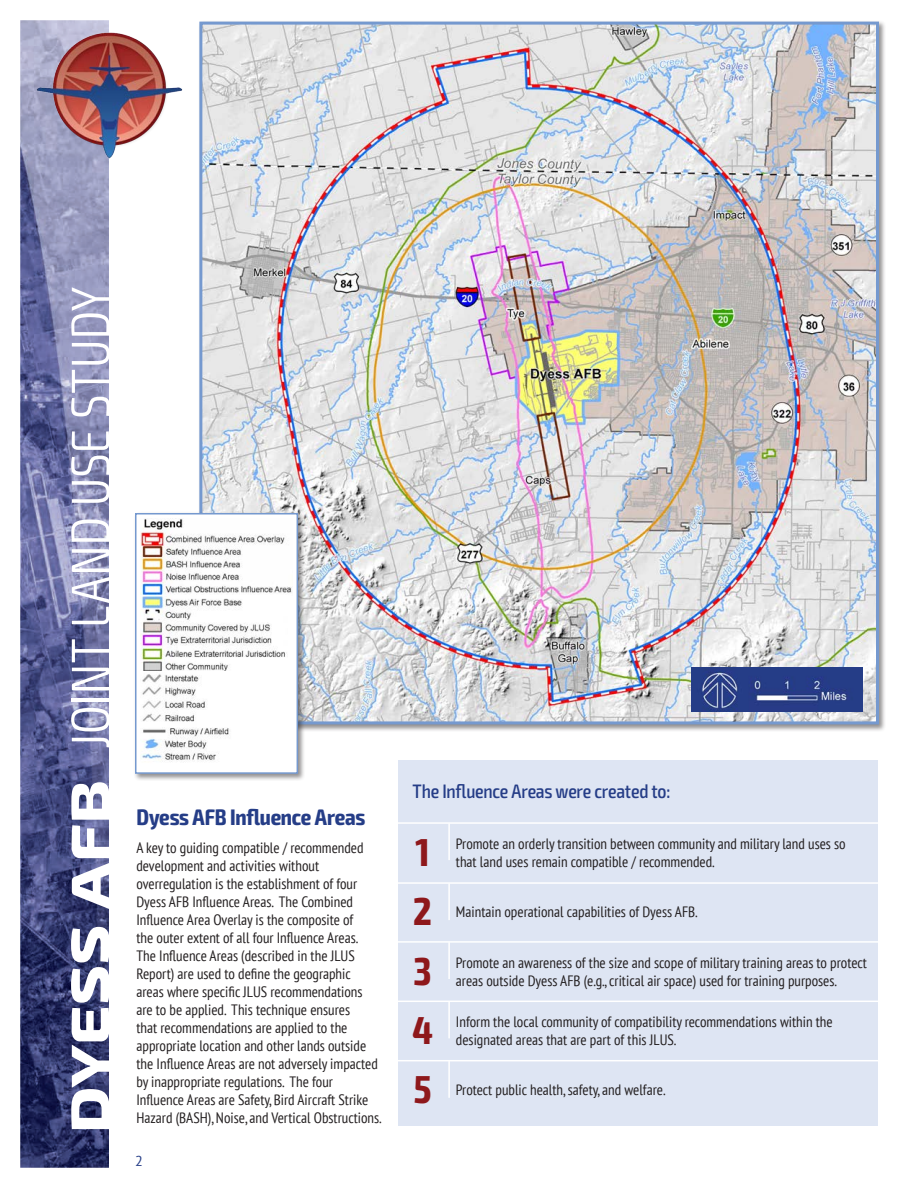
<style>
.page{position:relative;width:918px;height:1188px;background:#fff}
.page>*{position:absolute;margin:0;border:0;box-sizing:border-box;transform-origin:0 0}
.t1{font:300 condensed 54px "Exo 2";color:#fff}
.t2{font:700 condensed 39px "Exo 2";color:#8e181b}
.t3{font:700 condensed 22.5px "Exo 2";letter-spacing:-.01em;color:#253d87}
.t4{font:500 condensed 19.5px "Exo 2";letter-spacing:-.015em;color:#253d87}
.t5{font:condensed 15px/18px "PT Sans";color:#231f20}
.t6{font:14.25px "PT Sans";color:#253d87}
.s1{font-weight:800;font-stretch:expanded}
</style>
<div class="page">
<img style="left:20px;top:20px;width:865px;height:1148px">
<h1 class="t1" style="left:59px;top:1133px;width:848px;rotate:-90deg"><span class="s1">DYESS AFB</span> JOINT LAND USE STUDY</h1>
<h3 class="t3" style="left:136px;top:803px;width:230px">Dyess AFB Influence Areas</h3>
<p class="t5" style="left:136px;top:839px;width:247px">A key to guiding compatible / recommended development and activities without overregulation is the establishment of four Dyess AFB Influence Areas. The Combined Influence Area Overlay is the composite of<br>the outer extent of all four Influence Areas.<br>The Influence Areas (described in the JLUS Report) are used to define the geographic areas where specific JLUS recommendations are to be applied. This technique ensures<br>that recommendations are applied to the appropriate location and other lands outside the Influence Areas are not adversely impacted by inappropriate regulations. The four Influence Areas are Safety, Bird Aircraft Strike Hazard (BASH), Noise, and Vertical Obstructions.</p>
<p class="t6" style="left:135px;top:1152px;width:9px">2</p>
<h3 class="t4" style="left:413px;top:780px;width:259px">The Influence Areas were created to:</h3>
<h2 class="t2" style="left:416px;top:829px;width:16px">1</h2>
<p class="t5" style="left:456px;top:835px;width:391px">Promote an orderly transition between community and military land uses so that land uses remain compatible / recommended.</p>
<h2 class="t2" style="left:413px;top:888px;width:20px">2</h2>
<p class="t5" style="left:456px;top:903px;width:243px">Maintain operational capabilities of Dyess AFB.</p>
<h2 class="t2" style="left:414px;top:948px;width:20px">3</h2>
<p class="t5" style="left:456px;top:953px;width:412px">Promote an awareness of the size and scope of military training areas to protect areas outside Dyess AFB (e.g., critical air space) used for training purposes.</p>
<h2 class="t2" style="left:412px;top:1007px;width:22px">4</h2>
<p class="t5" style="left:456px;top:1012px;width:378px">Inform the local community of compatibility recommendations within the designated areas that are part of this JLUS.</p>
<h2 class="t2" style="left:414px;top:1066px;width:19px">5</h2>
<p class="t5" style="left:456px;top:1081px;width:211px">Protect public health, safety, and welfare.</p>
</div>
